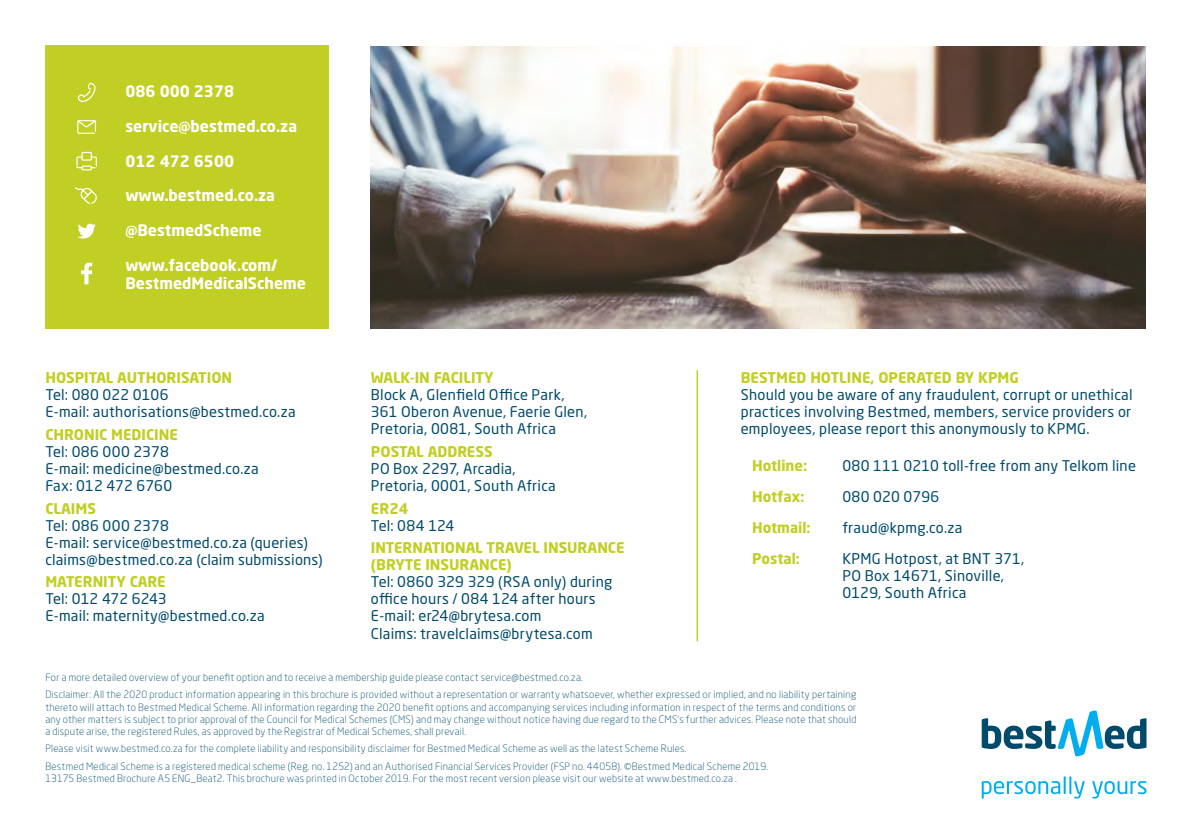
<style>
.page{position:relative;width:1191px;height:840px;background:#fff}
.page>*{position:absolute;margin:0;border:0;box-sizing:border-box;transform-origin:0 0}
.t1{font:700 15.6px/17.6px "Neo Sans Std";color:#fff}
.t2{font:14.6px/17px "Neo Sans Std";letter-spacing:.015em;color:#004b6c}
.t3{font:700 14.6px/17px "Neo Sans Std";color:#c1ce23}
.t4{font:300 10px/17.6px "Neo Sans Std";letter-spacing:.025em;color:#004b6c}
.s1{font-size:15px}
</style>
<div class="page">
<div style="left:45px;top:45px;width:284px;height:283px;background:#c1ce23"></div>
<svg style="left:78px;top:83px;width:18px;height:19px"></svg>
<svg style="left:77px;top:120px;width:19px;height:14px"></svg>
<svg style="left:76px;top:152px;width:21px;height:18px"></svg>
<svg style="left:75px;top:187px;width:22px;height:17px"></svg>
<svg style="left:77px;top:223px;width:19px;height:16px"></svg>
<svg style="left:81px;top:262px;width:11px;height:22px"></svg>
<svg style="left:981px;top:776px;width:165px;height:22px"></svg>
<svg style="left:981px;top:710px;width:165px;height:45px"></svg>
<hr style="left:696px;top:370px;width:2px;height:271px;background:#c1ce23">
<img style="left:371px;top:46px;width:774px;height:282px">
<h1 class="t1" style="left:125px;top:82px;width:110px">086 000 2378</h1>
<h1 class="t1" style="left:125px;top:117px;width:173px">service@bestmed.co.za</h1>
<h1 class="t1" style="left:125px;top:152px;width:110px">012 472 6500</h1>
<h1 class="t1" style="left:125px;top:186px;width:151px">www.bestmed.co.za</h1>
<h1 class="t1" style="left:125px;top:221px;width:138px">@BestmedScheme</h1>
<h1 class="t1" style="left:125px;top:256px;width:182px">www.facebook.com/<br>BestmedMedicalScheme</h1>
<h2 class="t3" style="left:741px;top:368px;width:279px">BESTMED HOTLINE, OPERATED BY KPMG</h2>
<h2 class="t2" style="left:741px;top:386px;width:393px;text-align:justify">Should you be aware of any fraudulent, corrupt or unethical practices involving Bestmed, members, service providers or employees, please report this anonymously to KPMG.</h2>
<h2 class="t3" style="left:752px;top:456px;width:57px">Hotline<span class="s1">:</span></h2>
<h2 class="t2" style="left:842px;top:456px;width:295px">080 111 0210 toll-free from any Telkom line</h2>
<h2 class="t3" style="left:752px;top:487px;width:54px">Hotfax:</h2>
<h2 class="t2" style="left:842px;top:487px;width:98px">080 020 0796</h2>
<h2 class="t3" style="left:752px;top:518px;width:60px">Hotmail:</h2>
<h2 class="t2" style="left:842px;top:519px;width:122px">fraud@kpmg.co.za</h2>
<h2 class="t3" style="left:752px;top:549px;width:49px">Postal:</h2>
<h2 class="t2" style="left:842px;top:549px;width:183px">KPMG Hotpost, at BNT 371,<br>PO Box 14671, Sinoville,<br>0129, South Africa</h2>
<h2 class="t3" style="left:45px;top:368px;width:188px">HOSPITAL AUTHORISATION</h2>
<h2 class="t2" style="left:45px;top:386px;width:252px">Tel: 080 022 0106<br>E-mail: authorisations@bestmed.co.za</h2>
<h2 class="t3" style="left:45px;top:425px;width:134px">CHRONIC MEDICINE</h2>
<h2 class="t2" style="left:45px;top:442px;width:215px">Tel: 086 000 2378<br>E-mail: medicine@bestmed.co.za<br>Fax: 012 472 6760</h2>
<h2 class="t3" style="left:45px;top:499px;width:52px">CLAIMS</h2>
<h2 class="t2" style="left:45px;top:516px;width:279px">Tel: 086 000 2378<br>E-mail: service@bestmed.co.za (queries) claims@bestmed.co.za (claim submissions)</h2>
<h2 class="t3" style="left:45px;top:572px;width:122px">MATERNITY CARE</h2>
<h2 class="t2" style="left:45px;top:590px;width:221px">Tel: 012 472 6243<br>E-mail: maternity@bestmed.co.za</h2>
<h2 class="t3" style="left:371px;top:368px;width:124px">WALK-IN FACILITY</h2>
<h2 class="t2" style="left:371px;top:386px;width:218px">Block A, Glenfield Office Park,<br>361 Oberon Avenue, Faerie Glen,<br>Pretoria, 0081, South Africa</h2>
<h2 class="t3" style="left:371px;top:442px;width:123px">POSTAL ADDRESS</h2>
<h2 class="t2" style="left:371px;top:459px;width:186px">PO Box 2297, Arcadia,<br>Pretoria, 0001, South Africa</h2>
<h2 class="t3" style="left:371px;top:499px;width:39px">ER24</h2>
<h2 class="t2" style="left:371px;top:516px;width:85px">Tel: 084 124</h2>
<h2 class="t3" style="left:371px;top:538px;width:255px">INTERNATIONAL TRAVEL INSURANCE (BRYTE INSURANCE)</h2>
<h2 class="t2" style="left:371px;top:573px;width:243px">Tel: 0860 329 329 (RSA only) during office hours / 084 124 after hours<br>E-mail: er24@brytesa.com<br>Claims: travelclaims@brytesa.com</h2>
<p class="t4" style="left:45px;top:668px;width:812px">For a more detailed overview of your benefit option and to receive a membership guide please contact service@bestmed.co.za.<br>Disclaimer: All the 2020 product information appearing in this brochure is provided without a representation or warranty whatsoever, whether expressed or implied, and no liability pertaining</p>
<p class="t4" style="left:45px;top:700px;width:812px;line-height:12px;text-align:justify">thereto will attach to Bestmed Medical Scheme. All information regarding the 2020 benefit options and accompanying services including information in respect of the terms and conditions or any other matters is subject to prior approval of the Council for Medical Schemes (CMS) and may change without notice having due regard to the CMS’s further advices. Please note that should a dispute arise, the registered Rules, as approved by the Registrar of Medical Schemes, shall prevail.</p>
<p class="t4" style="left:45px;top:739px;width:724px">Please visit www.bestmed.co.za for the complete liability and responsibility disclaimer for Bestmed Medical Scheme as well as the latest Scheme Rules.<br>Bestmed Medical Scheme is a registered medical scheme (Reg. no. 1252) and an Authorised Financial Services Provider (FSP no. 44058). ©Bestmed Medical Scheme 2019.</p>
<p class="t4" style="left:45px;top:769px;width:693px">13175 Bestmed Brochure A5 ENG_Beat2. This brochure was printed in October 2019. For the most recent version please visit our website at www.bestmed.co.za .</p>
</div>
